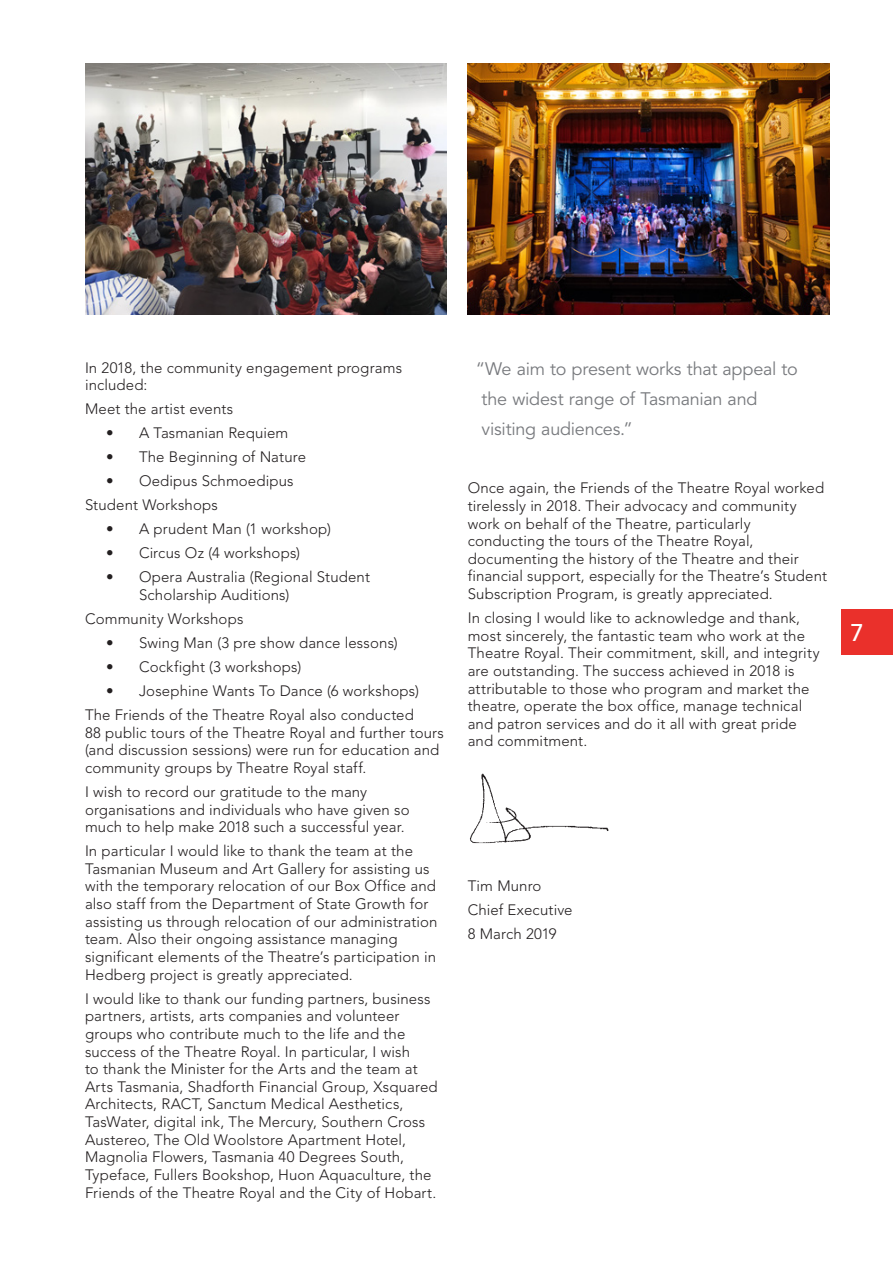
<style>
.page{position:relative;width:893px;height:1263px;background:#fff}
.page>*{position:absolute;margin:0;border:0;box-sizing:border-box;transform-origin:0 0}
.t1{font:500 24px "Avenir LT Std";color:#fff}
.t2{font:18px/30px "Avenir LT Std";letter-spacing:-.015em;color:#787a7e}
.t3{font:300 15px/17.5px "Avenir LT Std";letter-spacing:.005em;color:#231f20}
</style>
<div class="page">
<img style="left:85px;top:64px;width:361px;height:250px">
<div style="left:842px;top:609px;width:51px;height:45px;background:#ea302b"></div>
<img style="left:468px;top:64px;width:361px;height:250px">
<img style="left:470px;top:773px;width:139px;height:71px">
<p class="t3" style="left:85px;top:359px;width:319px">In 2018, the community engagement programs included:</p>
<p class="t3" style="left:85px;top:400px;width:150px">Meet the artist events</p>
<p class="t3" style="left:106px;top:424px;width:184px">• A Tasmanian Requiem</p>
<p class="t3" style="left:106px;top:448px;width:201px">• The Beginning of Nature</p>
<p class="t3" style="left:85px;top:469px;width:210px;line-height:24px;text-indent:21px">• Oedipus Schmoedipus<br>Student Workshops</p>
<p class="t3" style="left:106px;top:520px;width:226px">• A prudent Man (1 workshop)</p>
<p class="t3" style="left:106px;top:544px;width:195px">• Circus Oz (4 workshops)</p>
<p class="t3" style="left:139px;top:568px;width:232px;text-indent:-33px">• Opera Australia (Regional Student<br>Scholarship Auditions)</p>
<p class="t3" style="left:85px;top:610px;width:160px">Community Workshops</p>
<p class="t3" style="left:106px;top:634px;width:293px">• Swing Man (3 pre show dance lessons)</p>
<p class="t3" style="left:106px;top:658px;width:196px">• Cockfight (3 workshops)</p>
<p class="t3" style="left:85px;top:679px;width:335px;line-height:24px;text-indent:21px">• Josephine Wants To Dance (6 workshops)<br>The Friends of the Theatre Royal also conducted</p>
<p class="t3" style="left:85px;top:724px;width:360px">88 public tours of the Theatre Royal and further tours (and discussion sessions) were run for education and community groups by Theatre Royal staff.</p>
<p class="t3" style="left:85px;top:783px;width:326px">I wish to record our gratitude to the many organisations and individuals who have given so much to help make 2018 such a successful year.</p>
<p class="t3" style="left:85px;top:842px;width:354px">In particular I would like to thank the team at the Tasmanian Museum and Art Gallery for assisting us with the temporary relocation of our Box Office and also staff from the Department of State Growth for assisting us through relocation of our administration team. Also their ongoing assistance managing significant elements of the Theatre’s participation in Hedberg project is greatly appreciated.</p>
<p class="t3" style="left:85px;top:990px;width:354px">I would like to thank our funding partners, business partners, artists, arts companies and volunteer groups who contribute much to the life and the success of the Theatre Royal. In particular, I wish<br>to thank the Minister for the Arts and the team at Arts Tasmania, Shadforth Financial Group, Xsquared Architects, RACT, Sanctum Medical Aesthetics, TasWater, digital ink, The Mercury, Southern Cross Austereo, The Old Woolstore Apartment Hotel, Magnolia Flowers, Tasmania 40 Degrees South, Typeface, Fullers Bookshop, Huon Aquaculture, the Friends of the Theatre Royal and the City of Hobart.</p>
<p class="t2" style="left:482px;top:354px;width:318px;text-indent:-6px">“We aim to present works that appeal to the widest range of Tasmanian and visiting audiences.”</p>
<p class="t3" style="left:468px;top:479px;width:361px">Once again, the Friends of the Theatre Royal worked tirelessly in 2018. Their advocacy and community work on behalf of the Theatre, particularly conducting the tours of the Theatre Royal, documenting the history of the Theatre and their financial support, especially for the Theatre’s Student Subscription Program, is greatly appreciated.</p>
<p class="t3" style="left:468px;top:609px;width:353px">In closing I would like to acknowledge and thank, most sincerely, the fantastic team who work at the Theatre Royal. Their commitment, skill, and integrity are outstanding. The success achieved in 2018 is attributable to those who program and market the theatre, operate the box office, manage technical and patron services and do it all with great pride and commitment.</p>
<p class="t3" style="left:468px;top:873px;width:106px;line-height:24px">Tim Munro<br>Chief Executive<br>8 March 2019</p>
<h1 class="t1" style="left:850px;top:618px;width:15px">7</h1>
</div>
